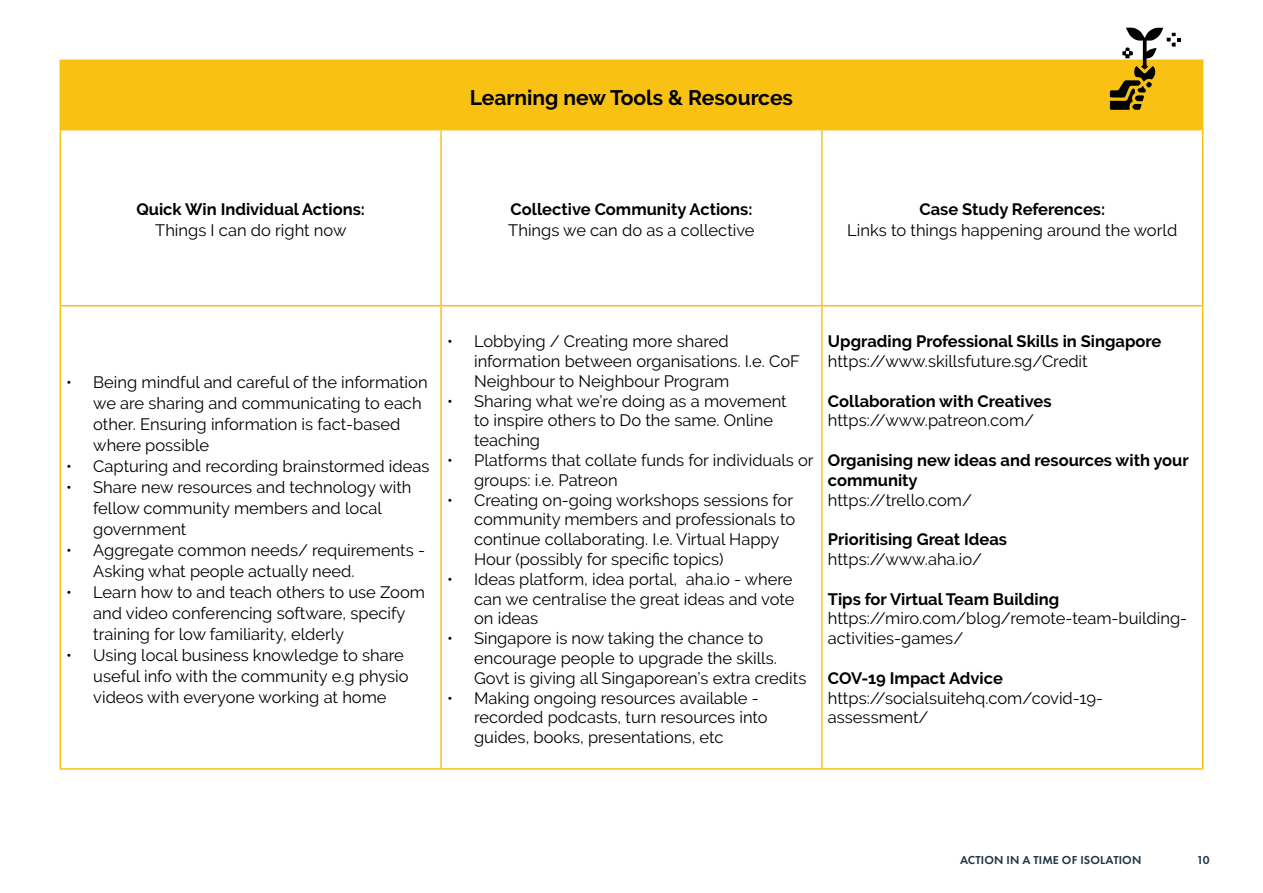
<style>
.page{position:relative;width:1263px;height:893px;background:#fff}
.page>*{position:absolute;margin:0;border:0;box-sizing:border-box;transform-origin:0 0}
.t1{font:700 21px "Raleway";color:#000}
.t2{font:16.5px/19.8px "Raleway";color:#000}
.t3{font:700 16.5px/19.8px "Raleway";color:#000}
.t4{font:600 12px "Futura PT";letter-spacing:.01em;color:#243746}
</style>
<div class="page">
<div style="left:60px;top:60px;width:1143px;height:70px;background:#f9c213"></div>
<hr style="left:60px;top:130px;width:1px;height:175px;background:#f9c213">
<hr style="left:440px;top:130px;width:2px;height:175px;background:#f9c213">
<hr style="left:821px;top:130px;width:2px;height:175px;background:#f9c213">
<hr style="left:1202px;top:130px;width:1px;height:175px;background:#f9c213">
<hr style="left:60px;top:305px;width:381px;height:1px;background:#f9c213">
<hr style="left:60px;top:306px;width:1px;height:462px;background:#f9c213">
<hr style="left:441px;top:305px;width:381px;height:1px;background:#f9c213">
<hr style="left:440px;top:306px;width:2px;height:462px;background:#f9c213">
<hr style="left:822px;top:305px;width:381px;height:1px;background:#f9c213">
<hr style="left:821px;top:306px;width:2px;height:462px;background:#f9c213">
<hr style="left:1202px;top:306px;width:1px;height:462px;background:#f9c213">
<hr style="left:60px;top:768px;width:381px;height:2px;background:#f9c213">
<hr style="left:441px;top:768px;width:381px;height:2px;background:#f9c213">
<hr style="left:822px;top:768px;width:381px;height:2px;background:#f9c213">
<svg style="left:1110px;top:27px;width:70px;height:83px"></svg>
<p class="t3" style="left:136px;top:199px;width:230px">Quick Win Individual Actions:</p>
<p class="t2" style="left:155px;top:220px;width:193px">Things I can do right now</p>
<p class="t1" style="left:470px;top:85px;width:325px">Learning new Tools &amp; Resources</p>
<p class="t3" style="left:510px;top:199px;width:243px">Collective Community Actions:</p>
<p class="t2" style="left:508px;top:220px;width:248px">Things we can do as a collective</p>
<p class="t3" style="left:919px;top:199px;width:187px">Case Study References:</p>
<p class="t2" style="left:847px;top:220px;width:331px">Links to things happening around the world</p>
<p class="t2" style="left:93px;top:371px;width:336px;line-height:21px;text-indent:-27px">• Being mindful and careful of the information we are sharing and communicating to each other. Ensuring information is fact-based where possible</p>
<p class="t2" style="left:66px;top:456px;width:365px">• Capturing and recording brainstormed ideas</p>
<p class="t2" style="left:93px;top:476px;width:320px;line-height:21px;text-indent:-27px">• Share new resources and technology with fellow community members and local government</p>
<p class="t2" style="left:93px;top:539px;width:333px;line-height:21px;text-indent:-27px">• Aggregate common needs/ requirements -<br>Asking what people actually need.</p>
<p class="t2" style="left:93px;top:581px;width:333px;line-height:21px;text-indent:-27px">• Learn how to and teach others to use Zoom and video conferencing software, specify training for low familiarity, elderly</p>
<p class="t2" style="left:93px;top:644px;width:317px;line-height:21px;text-indent:-27px">• Using local business knowledge to share useful info with the community e.g physio videos with everyone working at home</p>
<p class="t2" style="left:474px;top:331px;width:327px;text-indent:-27px">• Lobbying / Creating more shared information between organisations. I.e. CoF<br>Neighbour to Neighbour Program</p>
<p class="t2" style="left:474px;top:391px;width:314px;text-indent:-27px">• Sharing what we’re doing as a movement to inspire others to Do the same. Online teaching</p>
<p class="t2" style="left:474px;top:450px;width:341px;text-indent:-27px">• Platforms that collate funds for individuals or groups: i.e. Patreon</p>
<p class="t2" style="left:474px;top:490px;width:323px;text-indent:-27px">• Creating on-going workshops sessions for community members and professionals to continue collaborating. I.e. Virtual Happy Hour (possibly for specific topics)</p>
<p class="t2" style="left:474px;top:569px;width:322px;text-align:justify;text-indent:-27px">• Ideas platform, idea portal, aha.io - where can we centralise the great ideas and vote on ideas</p>
<p class="t2" style="left:474px;top:628px;width:334px;text-indent:-27px">• Singapore is now taking the chance to encourage people to upgrade the skills.<br>Govt is giving all Singaporean’s extra credits</p>
<p class="t2" style="left:474px;top:688px;width:295px;text-indent:-27px">• Making ongoing resources available - recorded podcasts, turn resources into guides, books, presentations, etc</p>
<p class="t3" style="left:828px;top:331px;width:335px">Upgrading Professional Skills in Singapore</p>
<p class="t2" style="left:828px;top:351px;width:261px">https://www.skillsfuture.sg/Credit</p>
<p class="t3" style="left:828px;top:391px;width:225px">Collaboration with Creatives</p>
<p class="t2" style="left:828px;top:411px;width:208px">https://www.patreon.com/</p>
<p class="t3" style="left:828px;top:450px;width:362px">Organising new ideas and resources with your community</p>
<p class="t2" style="left:828px;top:490px;width:146px">https://trello.com/</p>
<p class="t3" style="left:828px;top:529px;width:181px">Prioritising Great Ideas</p>
<p class="t2" style="left:828px;top:549px;width:156px">https://www.aha.io/</p>
<p class="t3" style="left:828px;top:589px;width:233px">Tips for Virtual Team Building</p>
<p class="t2" style="left:828px;top:609px;width:361px">https://miro.com/blog/remote-team-building&shy;activities-games/</p>
<p class="t3" style="left:828px;top:668px;width:176px">COV-19 Impact Advice</p>
<p class="t2" style="left:828px;top:688px;width:277px">https://socialsuitehq.com/covid-19- assessment/</p>
<p class="t4" style="left:960px;top:852px;width:183px">ACTION IN A TIME OF ISOLATION</p>
<p class="t4" style="left:1197px;top:852px;width:14px">10</p>
</div>
